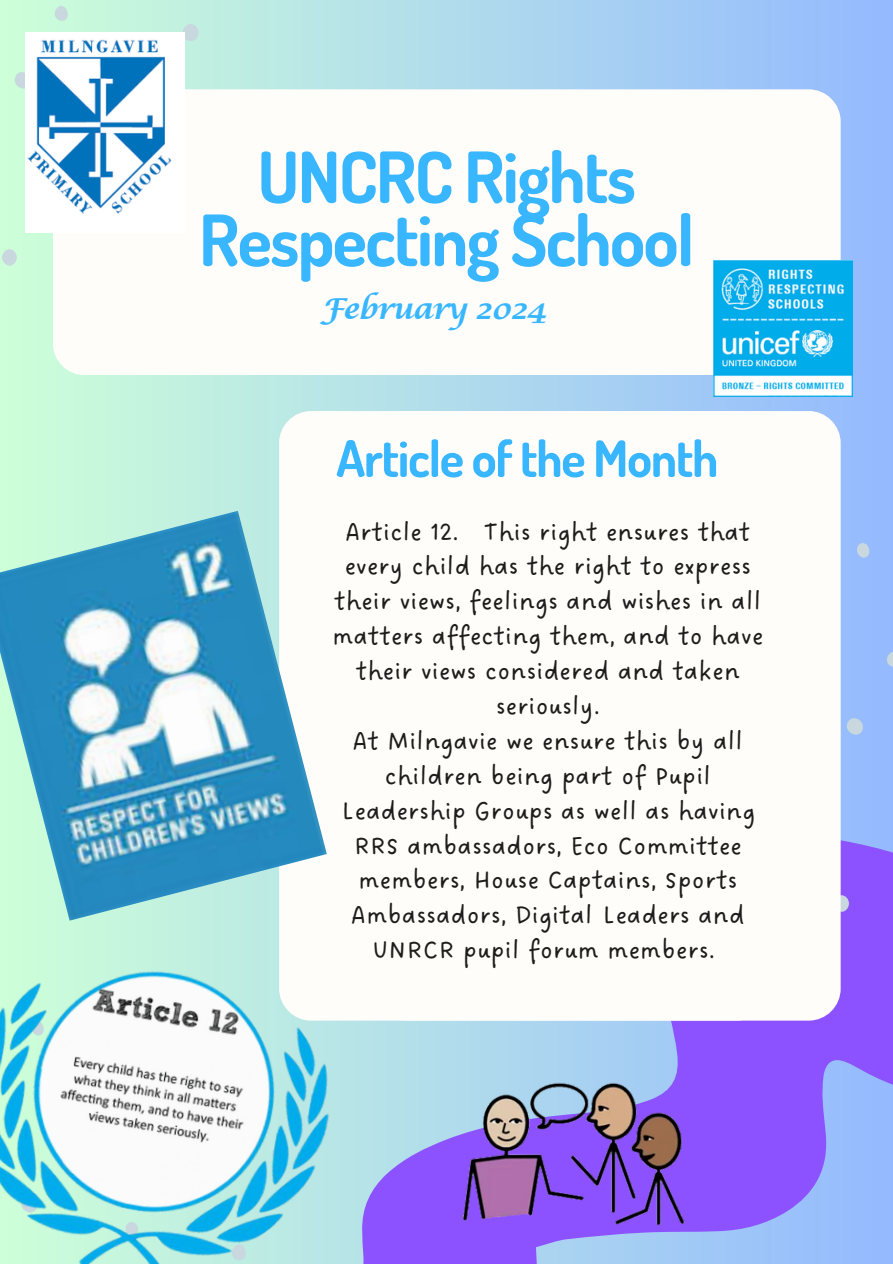
<style>
.page{position:relative;width:893px;height:1264px;background:#fff}
.page>*{position:absolute;margin:0;border:0;box-sizing:border-box;transform-origin:0 0}
.t1{font:700 70.8px/63px "Dosis";letter-spacing:-.025em;color:#38b6ff;text-align:center}
.t2{font:700 50.25px "Dosis";letter-spacing:-.025em;color:#38b6ff}
.t3{font:700 28.95px "Lucida Calligraphy Std";letter-spacing:-.025em;color:#38b6ff}
.t4{font:27px/34.8px "DO Sans Regular";letter-spacing:.01em;color:#1d1d1b;text-align:center}
</style>
<div class="page">
<div style="left:0;top:0;width:892px;height:1263px;background:linear-gradient(to right,#ceffd8,#95bafe)"></div>
<div style="left:182px;top:24px;width:17px;height:17px;background:#c8d8de;border-radius:8px"></div>
<svg style="left:14px;top:72px;width:11px;height:17px"></svg>
<svg style="left:2px;top:249px;width:15px;height:17px"></svg>
<div style="left:55px;top:6px;width:13px;height:15px;background:#c8d8de;border-radius:6px"></div>
<svg style="left:246px;top:733px;width:646px;height:530px;background:#9587fb"></svg>
<svg style="left:846px;top:717px;width:17px;height:17px"></svg>
<svg style="left:840px;top:895px;width:8px;height:17px"></svg>
<svg style="left:886px;top:651px;width:6px;height:16px"></svg>
<svg style="left:856px;top:543px;width:13px;height:15px"></svg>
<div style="left:53px;top:89px;width:787px;height:286px;background:#fffdfa;border-radius:32px"></div>
<div style="left:374px;top:411px;width:466px;height:609px;background:#fffdfa;border-radius:32px"></div>
<div style="left:279px;top:411px;width:489px;height:609px;background:#fffdfa;border-radius:32px"></div>
<img style="left:25px;top:33px;width:159px;height:199px">
<img style="left:713px;top:261px;width:139px;height:136px">
<img style="left:0;top:511px;width:327px;height:409px">
<img style="left:0;top:921px;width:384px;height:342px">
<img style="left:463px;top:1033px;width:229px;height:229px">
<p class="t1" style="left:199px;top:144px;width:497px">UNCRC Rights<br>Respecting School</p>
<p class="t3" style="left:323px;top:291px;width:225px">February 2024</p>
<p class="t2" style="left:336px;top:425px;width:383px">Article of the Month</p>
<p class="t4" style="left:332px;top:515px;width:432px">Article 12. This right ensures that every child has the right to express their views, feelings and wishes in all matters affecting them, and to have their views considered and taken seriously.</p>
<p class="t4" style="left:340px;top:724px;width:416px">At Milngavie we ensure this by all children being part of Pupil<br>Leadership Groups as well as having<br>RRS ambassadors, Eco Committee members, House Captains, Sports<br>Ambassadors, Digital Leaders and<br>UNRCR pupil forum members.</p>
</div>
